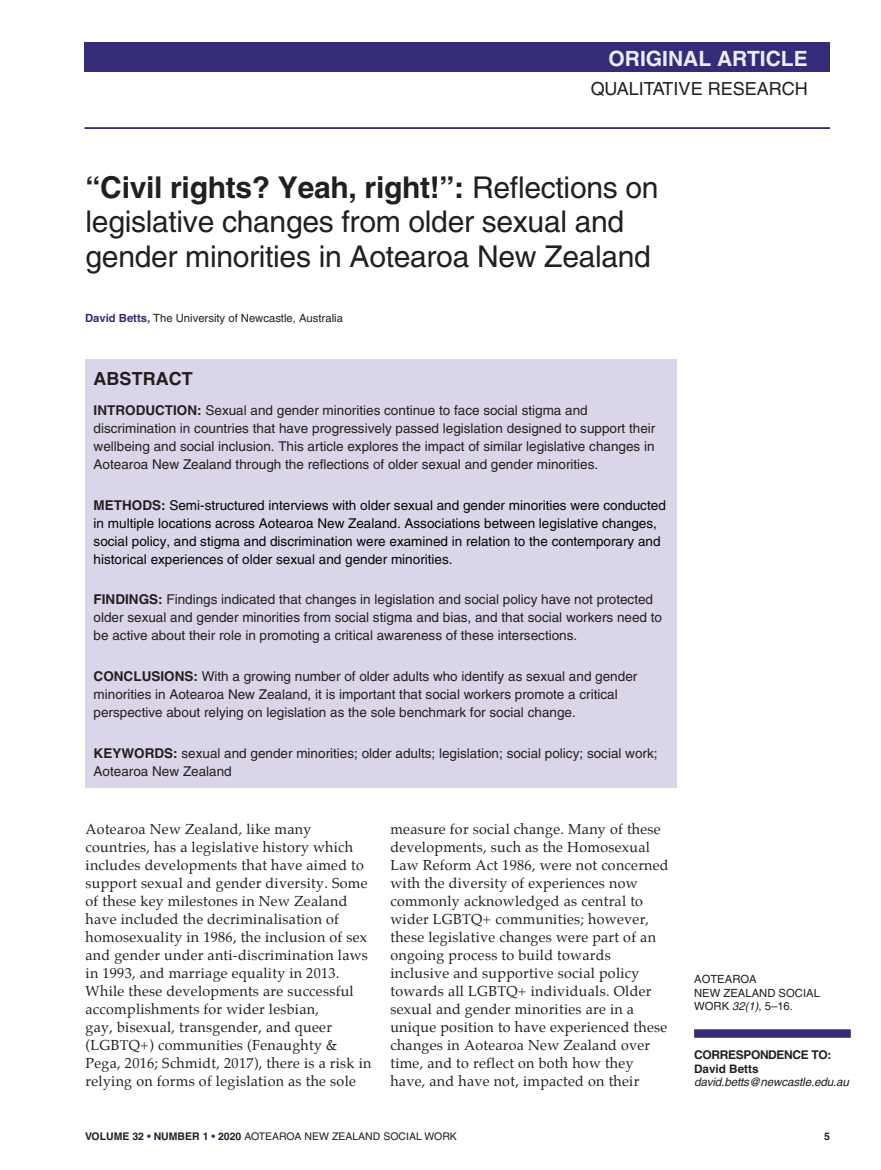
<style>
.page{position:relative;width:881px;height:1170px;background:#fff}
.page>*{position:absolute;margin:0;border:0;box-sizing:border-box;transform-origin:0 0}
.t1{font:30px/34.5px "Helvetica";letter-spacing:-.01em;color:#231f20}
.t2{font:700 21px "Helvetica";color:#edebf5}
.t3{font:18px "Helvetica";color:#231f20}
.t4{font:700 18px "Helvetica";color:#231f20}
.t5{font:14.25px/18px "Palatino";letter-spacing:.02em;color:#231f20}
.t6{font:13.5px/18px "Helvetica";color:#231f20}
.t7{font:13.5px/18px "Helvetica";color:#040503}
.t8{font:700 12px "Helvetica";letter-spacing:-.03em;color:#231f20}
.t9{font:italic 11.7px "Helvetica";letter-spacing:-.015em;color:#231f20}
.t10{font:700 11.7px "Helvetica";color:#231f20}
.t11{font:11.25px/13.5px "Helvetica";color:#231f20}
.t12{font:10.5px "Helvetica";color:#231f20}
.t13{font:700 10.5px "Helvetica";color:#231f20}
.s1{font-weight:700}
.s2{font-weight:700;color:#352c79}
.s3{font-weight:700;color:#231f20}
.s4{font-style:italic}
</style>
<div class="page">
<div style="left:85px;top:43px;width:744px;height:29px;background:#352c79"></div>
<hr style="left:85px;top:127px;width:744px;height:2px;background:#352c79">
<div style="left:693px;top:1029px;width:157px;height:8px;background:#352c79"></div>
<div style="left:85px;top:358px;width:591px;height:429px;background:#dad5e8"></div>
<h2 class="t2" style="left:608px;top:50px;width:201px">ORIGINAL ARTICLE</h2>
<p class="t3" style="left:590px;top:82px;width:218px">QUALITATIVE RESEARCH</p>
<h1 class="t1" style="left:86px;top:173px;width:574px"><span class="s1">“Civil rights? Yeah, right!”:</span> Reflections on legislative changes from older sexual and gender minorities in Aotearoa New Zealand</h1>
<p class="t11" style="left:85px;top:312px;width:259px"><span class="s2">David Betts,</span> The University of Newcastle, Australia</p>
<p class="t4" style="left:94px;top:371px;width:100px">ABSTRACT</p>
<p class="t6" style="left:94px;top:403px;width:563px"><span class="s1">INTRODUCTION:</span> Sexual and gender minorities continue to face social stigma and discrimination in countries that have progressively passed legislation designed to support their wellbeing and social inclusion. This article explores the impact of similar legislative changes in Aotearoa New Zealand through the reflections of older sexual and gender minorities.</p>
<p class="t7" style="left:94px;top:497px;width:573px"><span class="s3">METHODS:</span> Semi-structured interviews with older sexual and gender minorities were conducted in multiple locations across Aotearoa New Zealand. Associations between legislative changes, social policy, and stigma and discrimination were examined in relation to the contemporary and historical experiences of older sexual and gender minorities.</p>
<p class="t6" style="left:94px;top:592px;width:569px"><span class="s1">FINDINGS:</span> Findings indicated that changes in legislation and social policy have not protected older sexual and gender minorities from social stigma and bias, and that social workers need to be active about their role in promoting a critical awareness of these intersections.</p>
<p class="t6" style="left:94px;top:668px;width:545px"><span class="s1">CONCLUSIONS:</span> With a growing number of older adults who identify as sexual and gender minorities in Aotearoa New Zealand, it is important that social workers promote a critical perspective about relying on legislation as the sole benchmark for social change.</p>
<p class="t6" style="left:94px;top:745px;width:565px"><span class="s1">KEYWORDS:</span> sexual and gender minorities; older adults; legislation; social policy; social work;<br>Aotearoa New Zealand</p>
<p class="t5" style="left:85px;top:820px;width:287px">Aotearoa New Zealand, like many countries, has a legislative history which includes developments that have aimed to support sexual and gender diversity. Some of these key milestones in New Zealand have included the decriminalisation of homosexuality in 1986, the inclusion of sex and gender under anti-discrimination laws in 1993, and marriage equality in 2013.<br>While these developments are successful accomplishments for wider lesbian,<br>gay, bisexual, transgender, and queer (LGBTQ+) communities (Fenaughty &amp; Pega, 2016; Schmidt, 2017), there is a risk in relying on forms of legislation as the sole</p>
<p class="t5" style="left:390px;top:820px;width:280px">measure for social change. Many of these developments, such as the Homosexual Law Reform Act 1986, were not concerned with the diversity of experiences now commonly acknowledged as central to wider LGBTQ+ communities; however, these legislative changes were part of an ongoing process to build towards inclusive and supportive social policy towards all LGBTQ+ individuals. Older sexual and gender minorities are in a unique position to have experienced these changes in Aotearoa New Zealand over time, and to reflect on both how they have, and have not, impacted on their</p>
<p class="t11" style="left:693px;top:973px;width:127px">AOTEAROA<br>NEW ZEALAND SOCIAL<br>WORK <span class="s4">32(1)</span>, 5–16.</p>
<p class="t8" style="left:693px;top:1050px;width:139px">CORRESPONDENCE TO:</p>
<p class="t10" style="left:693px;top:1064px;width:66px">David Betts</p>
<p class="t9" style="left:693px;top:1077px;width:156px">david.betts@newcastle.edu.au</p>
<p class="t12" style="left:85px;top:1132px;width:373px"><span class="s1">VOLUME 32</span> <span class="s2">•</span> <span class="s1">NUMBER 1</span> <span class="s2">•</span> <span class="s1">2020</span> AOTEAROA NEW ZEALAND SOCIAL WORK</p>
<p class="t13" style="left:823px;top:1132px;width:7px">5</p>
</div>
